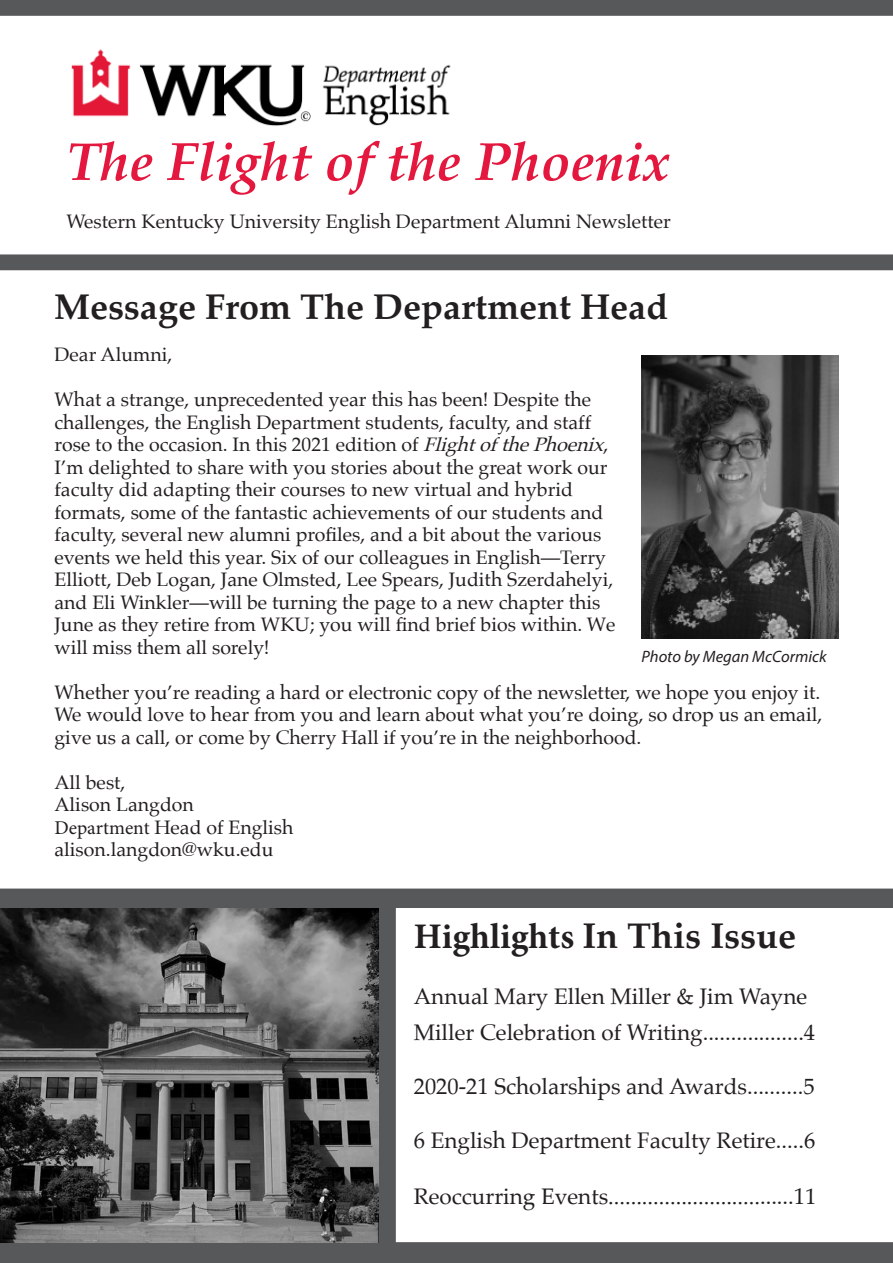
<style>
.page{position:relative;width:893px;height:1263px;background:#fff}
.page>*{position:absolute;margin:0;border:0;box-sizing:border-box;transform-origin:0 0}
.t1{font:italic 700 54px "Palatino";color:#e4183e}
.t2{font:700 36px "Palatino";color:#231f20}
.t3{font:22.5px/35.8px "Palatino";color:#231f20}
.t4{font:22.5px "Palatino Linotype";color:#231f20}
.t5{font:19.5px/22.5px "Palatino";color:#231f20}
.t6{font:italic 16.5px "Myriad Pro";color:#231f20}
.s1{font-style:italic}
.s2{font-family:"Minion Pro"}
.s3{font-family:"Palatino Linotype"}
.s4{font-family:"Palatino"}
</style>
<div class="page">
<div style="left:1px;top:255px;width:891px;height:14px;background:#57585a"></div>
<div style="left:0;top:254px;width:893px;height:16px;border:2px solid #57585a"></div>
<div style="left:1px;top:1px;width:891px;height:14px;background:#57585a"></div>
<div style="left:0;top:0;width:893px;height:16px;border:2px solid #57585a"></div>
<img style="left:642px;top:356px;width:196px;height:283px">
<div style="left:1px;top:889px;width:891px;height:373px;background:#57585a"></div>
<div style="left:397px;top:909px;width:495px;height:332px;background:#fff"></div>
<div style="left:396px;top:908px;width:497px;height:334px;border:2px solid #fff"></div>
<img style="left:0;top:909px;width:378px;height:333px">
<img style="left:71px;top:49px;width:380px;height:77px">
<p class="t1" style="left:67px;top:117px;width:605px">The Flight of the Phoenix</p>
<p class="t5" style="left:67px;top:210px;width:606px">Western Kentucky University English Department Alumni Newsletter</p>
<p class="t2" style="left:54px;top:276px;width:615px">Message From The Department Head</p>
<p class="t5" style="left:54px;top:343px;width:119px">Dear Alumni,</p>
<p class="t5" style="left:54px;top:388px;width:563px">What a strange, unprecedented year this has been! Despite the challenges, the English Department students, faculty, and staff rose to the occasion. In this 2021 edition of <span class="s1">FlightofthePhoenix</span>, I’m delighted to share with you stories about the great work our faculty did adapting their courses to new virtual and hybrid formats, some of the fantastic achievements of our students and faculty, several new alumni profiles, and a bit about the various events we held this year. Six of our colleagues in English—Terry Elliott, Deb Logan, Jane Olmsted, Lee Spears, Judith Szerdahelyi, and Eli Winkler—will be turning the page to a new chapter this June as they retire from WKU; you will find brief bios within. We will miss them all sorely!</p>
<p class="t5" style="left:54px;top:681px;width:769px;text-align:justify">Whether you’re reading a hard or electronic copy of the newsletter, we hope you enjoy it.<br>We would love to hear from you and learn about what you’re doing, so drop us an email, give us a call, or come by Cherry Hall if you’re in the neighborhood.</p>
<p class="t5" style="left:54px;top:771px;width:241px">All best,<br>Alison Langdon<br><span class="s2">Department</span> Head of English alison.langdon@wku.edu</p>
<p class="t6" style="left:642px;top:646px;width:187px">Photo by Megan McCormick</p>
<p class="t2" style="left:414px;top:905px;width:384px"><span class="s2">Highlights</span> In This Issue</p>
<p class="t3" style="left:414px;top:978px;width:403px">Annual Mary Ellen Miller &amp; Jim Wayne<br>Miller Celebration of Writing..................<span class="s3">4</span></p>
<p class="t3" style="left:414px;top:1068px;width:402px">2020-21 Scholarships and Awards..........<span class="s3">5</span></p>
<p class="t3" style="left:414px;top:1122px;width:403px">6 English Department Faculty Retire.....<span class="s3">6</span></p>
<p class="t4" style="left:414px;top:1180px;width:404px">Reoccurring Events...........................<span class="s4">......1</span>1</p>
</div>
